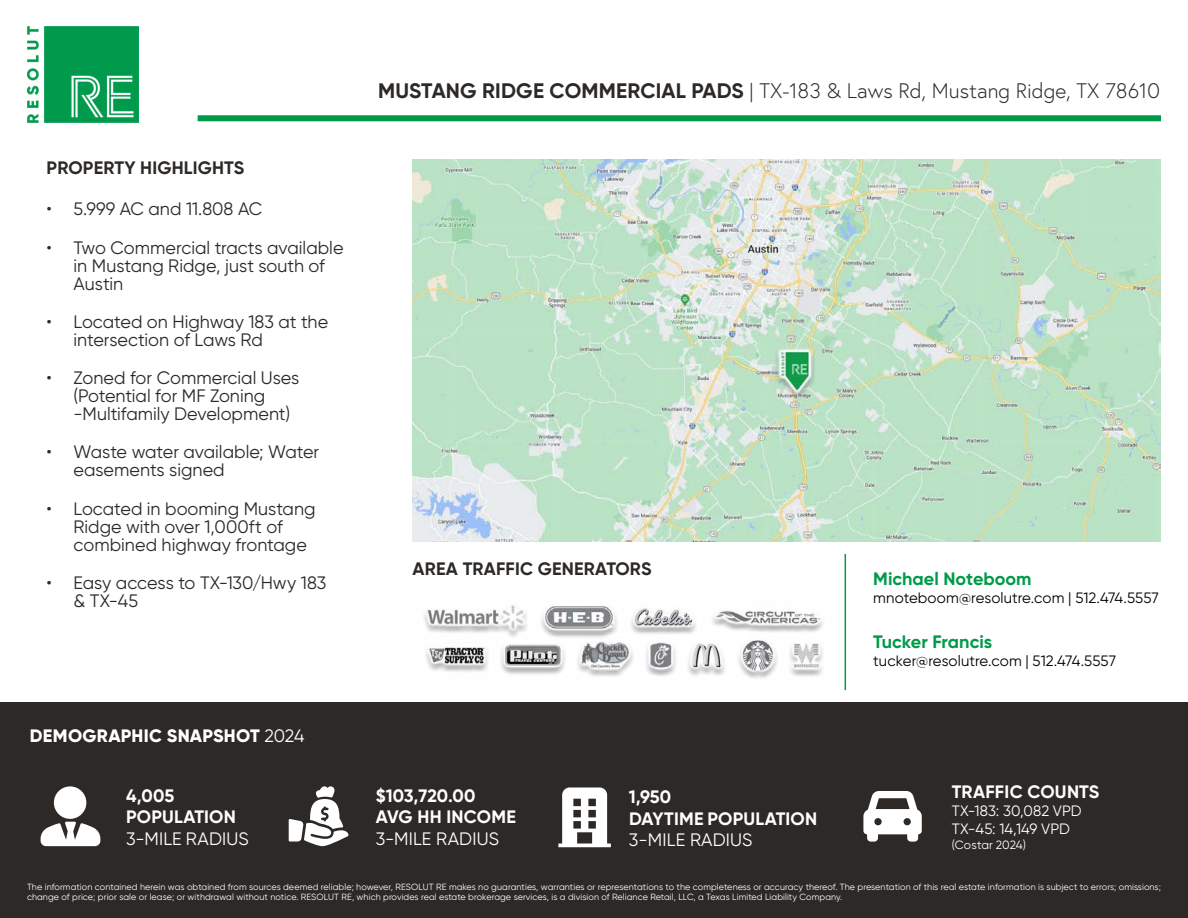
<style>
.page{position:relative;width:1188px;height:918px;background:#fff}
.page>*{position:absolute;margin:0;border:0;box-sizing:border-box;transform-origin:0 0}
.t1{font:300 21px "Europa";color:#2c2926}
.t2{font:18px/18px "Gilroy";color:#2c2926}
.t3{font:700 18px/21.6px "Gilroy";letter-spacing:.01em;color:#fff}
.t4{font:700 18px "Gilroy";letter-spacing:.01em;color:#2c2926}
.t5{font:18px "Gilroy";letter-spacing:.01em;color:#fff}
.t6{font:700 18px "Gilroy";color:#019a49}
.t7{font:800 18px "Gilroy";letter-spacing:.015em;color:#fff}
.t8{font:15px "Gilroy";letter-spacing:.005em;color:#000}
.t9{font:15px/18px "Gilroy";letter-spacing:.005em;color:#fff}
.t10{font:12px "Gilroy";letter-spacing:.005em;color:#fff}
.t11{font:9px/10.5px "Gilroy";letter-spacing:.01em;color:#fff}
.s1{font-weight:400}
.s2{font-family:"Gilroy";font-weight:700}
.s3{font-family:"Gilroy"}
</style>
<div class="page">
<img style="left:413px;top:160px;width:748px;height:382px">
<img style="left:424px;top:605px;width:399px;height:74px">
<hr style="left:845px;top:554px;width:1px;height:136px;background:#019a49">
<div style="left:0;top:702px;width:1188px;height:216px;background:#2c2926"></div>
<img style="left:27px;top:27px;width:112px;height:95px">
<div style="left:54px;top:786px;width:32px;height:33px;background:#fff;border-radius:50%"></div>
<svg style="left:41px;top:822px;width:59px;height:24px"></svg>
<svg style="left:289px;top:786px;width:59px;height:60px"></svg>
<svg style="left:863px;top:791px;width:59px;height:51px"></svg>
<svg style="left:558px;top:787px;width:53px;height:60px"></svg>
<div style="left:198px;top:115px;width:963px;height:6px;background:#019a49"></div>
<h2 class="t4" style="left:47px;top:156px;width:199px">PROPERTY HIGHLIGHTS</h2>
<h2 class="t2" style="left:47px;top:200px;width:217px">• 5.999 AC and 11.808 AC</h2>
<h2 class="t2" style="left:74px;top:238px;width:271px;text-indent:-27px">• Two Commercial tracts available in Mustang Ridge, just south of<br>Austin</h2>
<h2 class="t2" style="left:74px;top:312px;width:256px;text-indent:-27px">• Located on Highway 183 at the intersection of Laws Rd</h2>
<h2 class="t2" style="left:74px;top:369px;width:227px;text-indent:-27px">• Zoned for Commercial Uses (Potential for MF Zoning -Multifamily Development)</h2>
<h2 class="t2" style="left:74px;top:443px;width:247px;text-indent:-27px">• Waste water available; Water easements signed</h2>
<h2 class="t2" style="left:74px;top:499px;width:244px;text-indent:-27px">• Located in booming Mustang<br>Ridge with over 1,000ft of combined highway frontage</h2>
<h2 class="t2" style="left:74px;top:573px;width:254px;text-indent:-27px">• Easy access to TX-130/Hwy 183 &amp; TX-45</h2>
<h2 class="t7" style="left:30px;top:724px;width:276px">DEMOGRAPHIC SNAPSHOT <span class="s1">2024</span></h2>
<h2 class="t3" style="left:126px;top:785px;width:111px">4,005<br>POPULATION</h2>
<h2 class="t5" style="left:126px;top:828px;width:124px">3-MILE RADIUS</h2>
<h1 class="t1" style="left:378px;top:77px;width:783px"><span class="s2">MUSTANG RIDGE COMMERCIAL PADS</span> <span class="s3">|</span> TX-183 &amp; Laws Rd, Mustang Ridge, TX 78610</h1>
<h2 class="t4" style="left:413px;top:558px;width:240px">AREA TRAFFIC GENERATORS</h2>
<h2 class="t3" style="left:376px;top:785px;width:142px">$103,720.00<br>AVG HH INCOME</h2>
<h2 class="t5" style="left:376px;top:828px;width:125px">3-MILE RADIUS</h2>
<h2 class="t3" style="left:629px;top:786px;width:190px">1,950<br>DAYTIME POPULATION</h2>
<h2 class="t5" style="left:629px;top:829px;width:125px">3-MILE RADIUS</h2>
<h2 class="t6" style="left:873px;top:568px;width:160px">Michael Noteboom</h2>
<h3 class="t8" style="left:873px;top:589px;width:287px">mnoteboom@resolutre.com | 512.474.5557</h3>
<h2 class="t6" style="left:873px;top:630px;width:120px">Tucker Francis</h2>
<h3 class="t8" style="left:873px;top:651px;width:244px">tucker@resolutre.com | 512.474.5557</h3>
<h2 class="t3" style="left:952px;top:781px;width:149px">TRAFFIC COUNTS</h2>
<h3 class="t9" style="left:952px;top:802px;width:131px">TX-183: 30,082 VPD<br>TX-45: 14,149 VPD</h3>
<h3 class="t10" style="left:952px;top:837px;width:76px">(Costar 2024)</h3>
<p class="t11" style="left:27px;top:881px;width:1135px">The information contained herein was obtained from sources deemed reliable; however, RESOLUT RE makes no guaranties, warranties or representations to the completeness or accuracy thereof. The presentation of this real estate information is subject to errors; omissions; change of price; prior sale or lease; or withdrawal without notice. RESOLUT RE, which provides real estate brokerage services, is a division of Reliance Retail, LLC, a Texas Limited Liability Company.</p>
</div>
